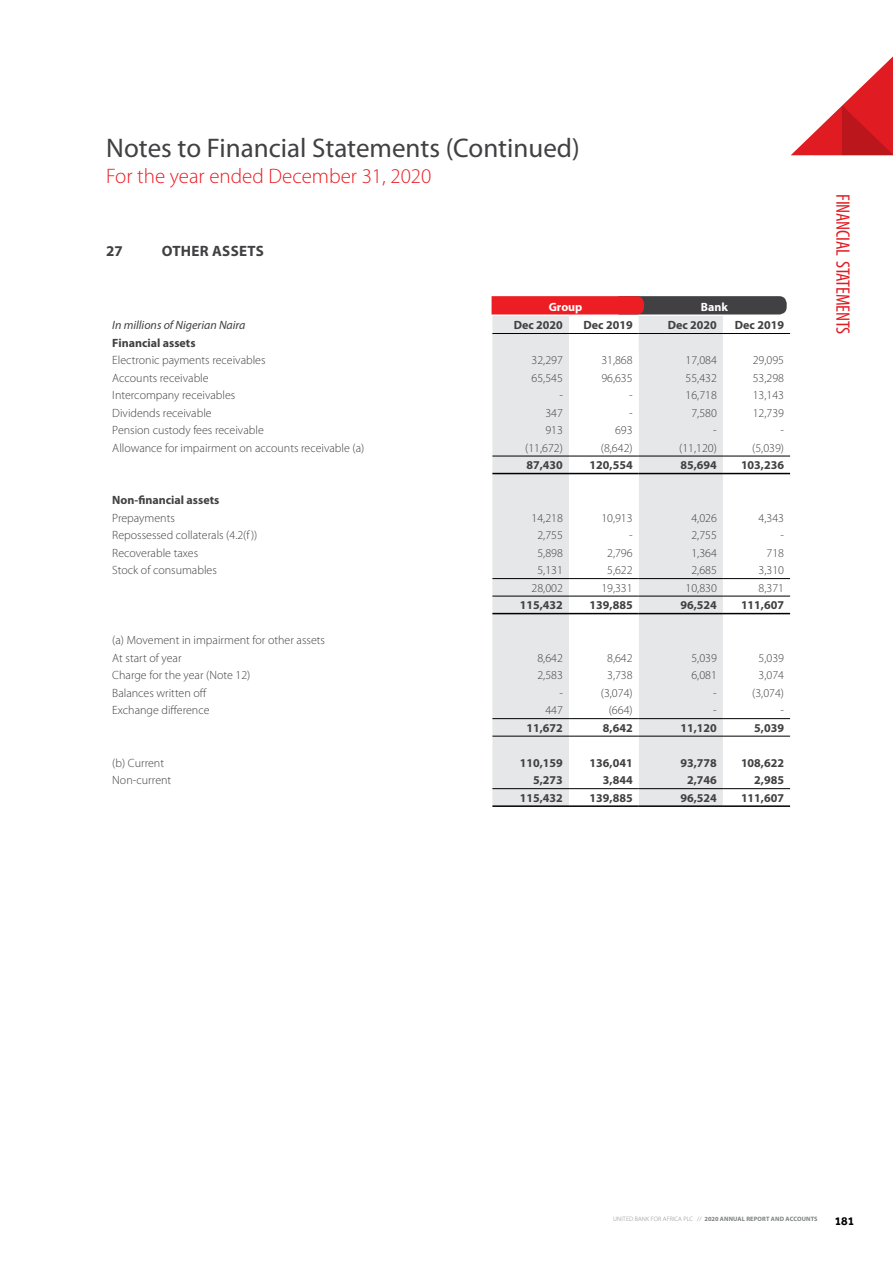
<style>
.page{position:relative;width:893px;height:1263px;background:#fff}
.page>*{position:absolute;margin:0;border:0;box-sizing:border-box;transform-origin:0 0}
.t1{font:27px "Myriad Pro";color:#414042}
.t2{font:300 21px "Myriad Pro";color:#ed1d24}
.t3{font:condensed 19.5px "Myriad Pro";letter-spacing:-.01em;color:#e11b22}
.t4{font:700 15px "Myriad Pro";letter-spacing:.02em;color:#414042}
.t5{font:300 12px/17.5px "Myriad Pro";color:#414042}
.t6{font:700 12px "Myriad Pro";color:#414042}
.t7{font:italic 12px "Myriad Pro";color:#414042}
.t8{font:700 12px "Myriad Pro";color:#fff}
.t9{font:700 12px "Effra Corp";color:#000}
.t10{font:700 6.3px "Myriad Pro";letter-spacing:.02em;color:#7e8281}
.s1{font-weight:300}
</style>
<div class="page">
<svg style="left:492px;top:296px;width:295px;height:18px;background:#9a3035"></svg>
<div style="left:492px;top:316px;width:231px;height:489px;background:#e6e7e8"></div>
<svg style="left:569px;top:351px;width:70px;height:454px"></svg>
<hr style="left:492px;top:333px;width:77px;height:1px;background:#000">
<hr style="left:569px;top:333px;width:70px;height:1px;background:#000">
<hr style="left:639px;top:333px;width:84px;height:1px;background:#000">
<hr style="left:723px;top:333px;width:67px;height:1px;background:#000">
<hr style="left:492px;top:473px;width:77px;height:1px;background:#000">
<hr style="left:569px;top:473px;width:70px;height:1px;background:#000">
<hr style="left:639px;top:473px;width:84px;height:1px;background:#000">
<hr style="left:723px;top:473px;width:67px;height:1px;background:#000">
<hr style="left:492px;top:456px;width:77px;height:1px;background:#000">
<hr style="left:569px;top:456px;width:70px;height:1px;background:#000">
<hr style="left:639px;top:456px;width:84px;height:1px;background:#000">
<hr style="left:723px;top:456px;width:67px;height:1px;background:#000">
<hr style="left:492px;top:578px;width:77px;height:1px;background:#000">
<hr style="left:569px;top:578px;width:70px;height:1px;background:#000">
<hr style="left:639px;top:578px;width:84px;height:1px;background:#000">
<hr style="left:723px;top:578px;width:67px;height:1px;background:#000">
<hr style="left:492px;top:596px;width:77px;height:1px;background:#000">
<hr style="left:569px;top:596px;width:70px;height:1px;background:#000">
<hr style="left:639px;top:596px;width:84px;height:1px;background:#000">
<hr style="left:723px;top:596px;width:67px;height:1px;background:#000">
<hr style="left:492px;top:613px;width:77px;height:1px;background:#000">
<hr style="left:569px;top:613px;width:70px;height:1px;background:#000">
<hr style="left:639px;top:613px;width:84px;height:1px;background:#000">
<hr style="left:723px;top:613px;width:67px;height:1px;background:#000">
<hr style="left:492px;top:718px;width:77px;height:1px;background:#000">
<hr style="left:569px;top:718px;width:70px;height:1px;background:#000">
<hr style="left:639px;top:718px;width:84px;height:1px;background:#000">
<hr style="left:723px;top:718px;width:67px;height:1px;background:#000">
<hr style="left:492px;top:736px;width:77px;height:1px;background:#000">
<hr style="left:569px;top:736px;width:70px;height:1px;background:#000">
<hr style="left:639px;top:736px;width:84px;height:1px;background:#000">
<hr style="left:723px;top:736px;width:67px;height:1px;background:#000">
<hr style="left:492px;top:788px;width:77px;height:1px;background:#000">
<hr style="left:569px;top:788px;width:70px;height:1px;background:#000">
<hr style="left:639px;top:788px;width:84px;height:1px;background:#000">
<hr style="left:723px;top:788px;width:67px;height:1px;background:#000">
<hr style="left:492px;top:805px;width:77px;height:2px;background:#000">
<hr style="left:569px;top:805px;width:70px;height:2px;background:#000">
<hr style="left:639px;top:805px;width:84px;height:2px;background:#000">
<hr style="left:723px;top:805px;width:67px;height:2px;background:#000">
<svg style="left:791px;top:56px;width:102px;height:99px"></svg>
<h1 class="t1" style="left:106px;top:131px;width:475px">Notes to Financial Statements (Continued)</h1>
<h2 class="t2" style="left:106px;top:165px;width:327px">For the year ended December 31, 2020</h2>
<p class="t4" style="left:106px;top:241px;width:18px">27</p>
<p class="t4" style="left:162px;top:241px;width:104px">OTHER ASSETS</p>
<p class="t8" style="left:549px;top:299px;width:35px">Group</p>
<p class="t8" style="left:701px;top:299px;width:29px">Bank</p>
<p class="t7" style="left:112px;top:318px;width:135px">In millions of Nigerian Naira</p>
<p class="t6" style="left:514px;top:317px;width:51px">Dec 2020</p>
<p class="t6" style="left:583px;top:317px;width:51px">Dec 2019</p>
<p class="t6" style="left:668px;top:317px;width:51px">Dec 2020</p>
<p class="t6" style="left:735px;top:317px;width:51px">Dec 2019</p>
<p class="t6" style="left:112px;top:335px;width:85px">Financial assets</p>
<p class="t5" style="left:112px;top:352px;width:155px">Electronic payments receivables</p>
<p class="t5" style="left:532px;top:352px;width:33px">32,297</p>
<p class="t5" style="left:601px;top:352px;width:33px">31,868</p>
<p class="t5" style="left:685px;top:352px;width:31px">17,084</p>
<p class="t5" style="left:753px;top:352px;width:33px">29,095</p>
<p class="t5" style="left:112px;top:369px;width:98px">Accounts receivable</p>
<p class="t5" style="left:532px;top:369px;width:33px">65,545</p>
<p class="t5" style="left:601px;top:369px;width:33px">96,635</p>
<p class="t5" style="left:685px;top:369px;width:33px">55,432</p>
<p class="t5" style="left:753px;top:369px;width:33px">53,298</p>
<p class="t5" style="left:112px;top:387px;width:125px">Intercompany receivables</p>
<p class="t5" style="left:559px;top:387px;width:5px">-</p>
<p class="t5" style="left:629px;top:387px;width:5px">-</p>
<p class="t5" style="left:685px;top:387px;width:33px">16,718</p>
<p class="t5" style="left:753px;top:387px;width:33px">13,143</p>
<p class="t5" style="left:112px;top:404px;width:101px">Dividends receivable</p>
<p class="t5" style="left:545px;top:404px;width:19px">347</p>
<p class="t5" style="left:629px;top:404px;width:5px">-</p>
<p class="t5" style="left:691px;top:404px;width:27px">7,580</p>
<p class="t5" style="left:753px;top:404px;width:33px">12,739</p>
<p class="t5" style="left:112px;top:422px;width:153px">Pension custody fees receivable</p>
<p class="t5" style="left:545px;top:422px;width:19px">913</p>
<p class="t5" style="left:615px;top:422px;width:19px">693</p>
<p class="t5" style="left:713px;top:422px;width:5px">-</p>
<p class="t5" style="left:780px;top:422px;width:5px">-</p>
<p class="t5" style="left:112px;top:439px;width:254px">Allowance for impairment on accounts receivable (a)</p>
<p class="t5" style="left:525px;top:439px;width:39px">(11,672)</p>
<p class="t5" style="left:601px;top:439px;width:33px">(8,642)</p>
<p class="t5" style="left:679px;top:439px;width:39px">(11,120)</p>
<p class="t5" style="left:752px;top:439px;width:33px">(5,039)</p>
<p class="t6" style="left:526px;top:457px;width:38px">87,430</p>
<p class="t6" style="left:590px;top:457px;width:45px">120,554</p>
<p class="t6" style="left:680px;top:457px;width:38px">85,694</p>
<p class="t6" style="left:741px;top:457px;width:45px">103,236</p>
<p class="t6" style="left:112px;top:492px;width:108px">Non-financial assets</p>
<p class="t5" style="left:112px;top:509px;width:64px">Prepayments</p>
<p class="t5" style="left:532px;top:509px;width:33px">14,218</p>
<p class="t5" style="left:601px;top:509px;width:33px">10,913</p>
<p class="t5" style="left:691px;top:509px;width:27px">4,026</p>
<p class="t5" style="left:759px;top:509px;width:27px">4,343</p>
<p class="t5" style="left:112px;top:527px;width:147px">Repossessed collaterals (4.2(f ))</p>
<p class="t5" style="left:537px;top:527px;width:27px">2,755</p>
<p class="t5" style="left:629px;top:527px;width:5px">-</p>
<p class="t5" style="left:691px;top:527px;width:27px">2,755</p>
<p class="t5" style="left:780px;top:527px;width:5px">-</p>
<p class="t5" style="left:112px;top:544px;width:87px">Recoverable taxes</p>
<p class="t5" style="left:537px;top:544px;width:27px">5,898</p>
<p class="t5" style="left:607px;top:544px;width:27px">2,796</p>
<p class="t5" style="left:691px;top:544px;width:27px">1,364</p>
<p class="t5" style="left:766px;top:544px;width:19px">718</p>
<p class="t5" style="left:112px;top:562px;width:106px">Stock of consumables</p>
<p class="t5" style="left:537px;top:562px;width:27px">5,131</p>
<p class="t5" style="left:607px;top:562px;width:27px">5,622</p>
<p class="t5" style="left:691px;top:562px;width:27px">2,685</p>
<p class="t5" style="left:759px;top:562px;width:27px">3,310</p>
<p class="t5" style="left:532px;top:579px;width:33px">28,002</p>
<p class="t5" style="left:601px;top:579px;width:33px">19,331</p>
<p class="t5" style="left:685px;top:579px;width:33px">10,830</p>
<p class="t5" style="left:759px;top:579px;width:27px">8,371</p>
<p class="t6" style="left:520px;top:597px;width:45px">115,432</p>
<p class="t6" style="left:590px;top:597px;width:45px">139,885</p>
<p class="t6" style="left:680px;top:597px;width:38px">96,524</p>
<p class="t6" style="left:741px;top:597px;width:45px">111,607</p>
<p class="t5" style="left:112px;top:632px;width:214px">(a) Movement in impairment for other assets<br>At start of year</p>
<p class="t5" style="left:537px;top:649px;width:27px">8,642</p>
<p class="t5" style="left:607px;top:649px;width:27px">8,642</p>
<p class="t5" style="left:691px;top:649px;width:27px">5,039</p>
<p class="t5" style="left:759px;top:649px;width:27px">5,039</p>
<p class="t5" style="left:112px;top:667px;width:140px">Charge for the year (Note 12)</p>
<p class="t5" style="left:537px;top:667px;width:27px">2,583</p>
<p class="t5" style="left:607px;top:667px;width:27px">3,738</p>
<p class="t5" style="left:691px;top:667px;width:27px">6,081</p>
<p class="t5" style="left:759px;top:667px;width:25px">3,074</p>
<p class="t5" style="left:112px;top:684px;width:96px">Balances written off</p>
<p class="t5" style="left:559px;top:684px;width:5px">-</p>
<p class="t5" style="left:601px;top:684px;width:33px">(3,074)</p>
<p class="t5" style="left:713px;top:684px;width:5px">-</p>
<p class="t5" style="left:752px;top:684px;width:33px">(3,074)</p>
<p class="t5" style="left:112px;top:702px;width:99px">Exchange difference</p>
<p class="t5" style="left:545px;top:702px;width:19px">447</p>
<p class="t5" style="left:609px;top:702px;width:25px">(664)</p>
<p class="t5" style="left:713px;top:702px;width:5px">-</p>
<p class="t5" style="left:780px;top:702px;width:5px">-</p>
<p class="t6" style="left:526px;top:720px;width:38px">11,672</p>
<p class="t6" style="left:603px;top:720px;width:31px">8,642</p>
<p class="t6" style="left:680px;top:720px;width:38px">11,120</p>
<p class="t6" style="left:754px;top:720px;width:31px">5,039</p>
<p class="t5" style="left:112px;top:754px;width:53px">(b) Current</p>
<p class="t6" style="left:520px;top:755px;width:45px">110,159</p>
<p class="t6" style="left:590px;top:755px;width:45px">136,041</p>
<p class="t6" style="left:680px;top:755px;width:38px">93,778</p>
<p class="t6" style="left:741px;top:755px;width:45px">108,622</p>
<p class="t5" style="left:112px;top:772px;width:61px">Non-current</p>
<p class="t6" style="left:533px;top:773px;width:31px">5,273</p>
<p class="t6" style="left:603px;top:773px;width:31px">3,844</p>
<p class="t6" style="left:687px;top:773px;width:31px">2,746</p>
<p class="t6" style="left:754px;top:773px;width:31px">2,985</p>
<p class="t6" style="left:520px;top:790px;width:45px">115,432</p>
<p class="t6" style="left:590px;top:790px;width:45px">139,885</p>
<p class="t6" style="left:680px;top:790px;width:38px">96,524</p>
<p class="t6" style="left:741px;top:790px;width:45px">111,607</p>
<h3 class="t3" style="left:855px;top:194px;width:142px;rotate:90deg">FINANCIAL STATEMENTS</h3>
<p class="t10" style="left:613px;top:1215px;width:206px"><span class="s1">UNITED BANK FOR AFRICA PLC //</span> 2020 ANNUAL REPORT AND ACCOUNTS</p>
<p class="t9" style="left:835px;top:1213px;width:21px">181</p>
</div>
